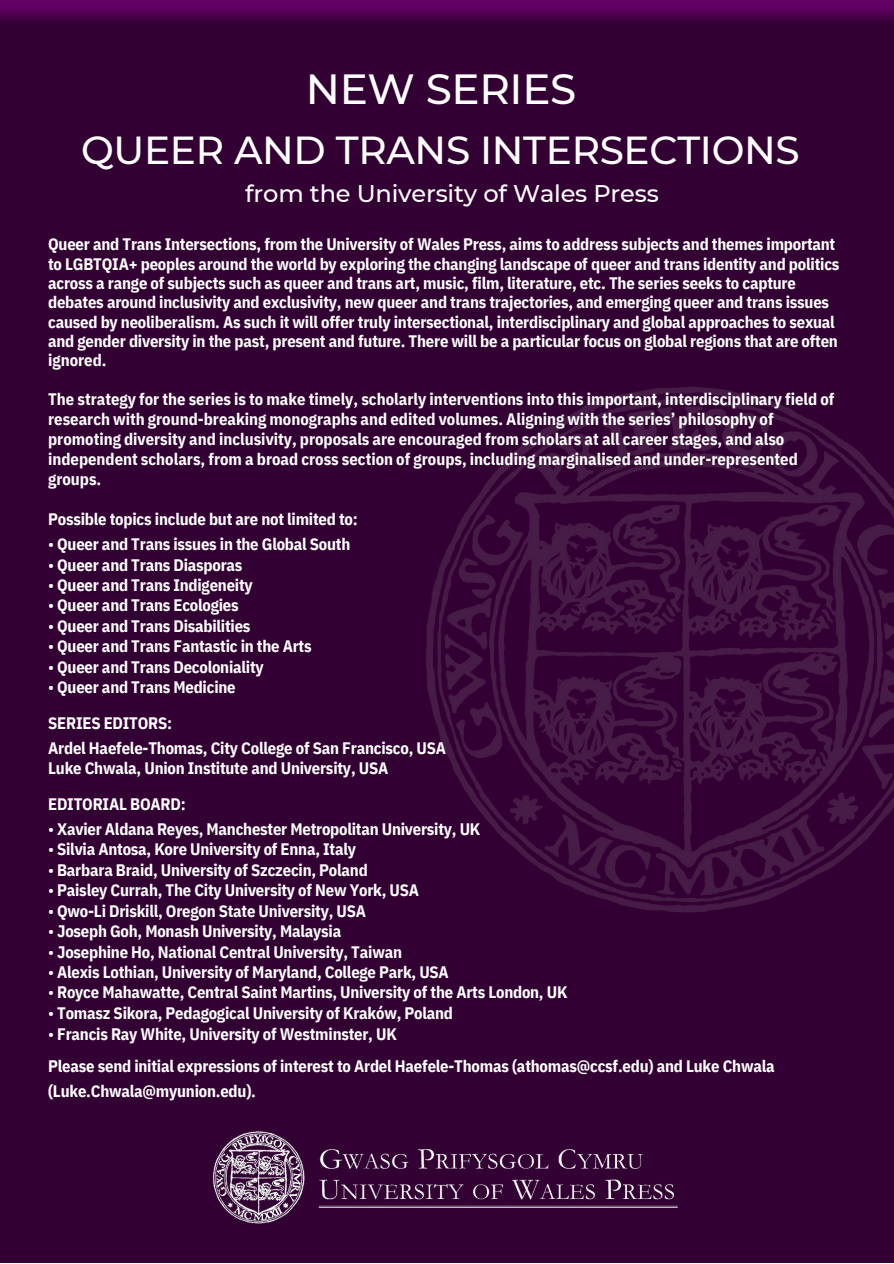
<style>
.page{position:relative;width:894px;height:1264px;background:#fff}
.page>*{position:absolute;margin:0;border:0;box-sizing:border-box;transform-origin:0 0}
.t1{font:500 42px "Montserrat";letter-spacing:-.01em;color:#fff}
.t2{font:500 39px "Montserrat";letter-spacing:-.01em;color:#fff}
.t3{font:500 24px "Montserrat";letter-spacing:-.01em;color:#fff}
.t4{font:700 16.65px/19.4px "IBM Plex Sans Cond";letter-spacing:-.015em;color:#fff}
.s1{font-weight:400}
</style>
<div class="page">
<div style="left:0;top:0;width:893px;height:1262px;background:#303"></div>
<img style="left:411px;top:374px;width:482px;height:551px">
<img style="left:203px;top:1116px;width:484px;height:128px">
<p class="t1" style="left:306px;top:63px;width:272px">NEW SERIES</p>
<p class="t2" style="left:81px;top:126px;width:720px">QUEER AND TRANS INTERSECTIONS</p>
<p class="t3" style="left:245px;top:179px;width:415px">from the University of Wales Press</p>
<p class="t4" style="left:48px;top:234px;width:792px">Queer and Trans Intersections, from the University of Wales Press, aims to address subjects and themes important to LGBTQIA+ peoples around the world by exploring the changing landscape of queer and trans identity and politics across a range of subjects such as queer and trans art, music, film, literature, etc. The series seeks to capture debates around inclusivity and exclusivity, new queer and trans trajectories, and emerging queer and trans issues caused by neoliberalism. As such it will offer truly intersectional, interdisciplinary and global approaches to sexual and gender diversity in the past, present and future. There will be a particular focus on global regions that are often ignored.</p>
<p class="t4" style="left:48px;top:388px;width:787px;line-height:20px">The strategy for the series is to make timely, scholarly interventions into this important, interdisciplinary field of research with ground-breaking monographs and edited volumes. Aligning with the series’ philosophy of promoting diversity and inclusivity, proposals are encouraged from scholars at all career stages, and also independent scholars, from a broad cross section of groups, including marginalised and under-represented groups.</p>
<p class="t4" style="left:48px;top:509px;width:311px">Possible topics include but are not limited to:</p>
<p class="t4" style="left:48px;top:534px;width:303px"><span class="s1">•</span> Queer and Trans issues in the Global South</p>
<p class="t4" style="left:48px;top:554px;width:196px"><span class="s1">•</span> Queer and Trans Diasporas</p>
<p class="t4" style="left:48px;top:575px;width:206px"><span class="s1">•</span> Queer and Trans Indigeneity</p>
<p class="t4" style="left:48px;top:595px;width:192px"><span class="s1">•</span> Queer and Trans Ecologies</p>
<p class="t4" style="left:48px;top:616px;width:204px"><span class="s1">•</span> Queer and Trans Disabilities</p>
<p class="t4" style="left:48px;top:636px;width:265px"><span class="s1">•</span> Queer and Trans Fantastic in the Arts</p>
<p class="t4" style="left:48px;top:656px;width:217px"><span class="s1">•</span> Queer and Trans Decoloniality</p>
<p class="t4" style="left:48px;top:677px;width:189px"><span class="s1">•</span> Queer and Trans Medicine</p>
<p class="t4" style="left:48px;top:713px;width:126px">SERIES EDITORS:</p>
<p class="t4" style="left:48px;top:738px;width:399px">Ardel Haefele-Thomas, City College of San Francisco, USA</p>
<p class="t4" style="left:48px;top:757px;width:341px">Luke Chwala, Union Institute and University, USA</p>
<p class="t4" style="left:48px;top:794px;width:139px">EDITORIAL BOARD:</p>
<p class="t4" style="left:48px;top:819px;width:433px"><span class="s1">•</span> Xavier Aldana Reyes, Manchester Metropolitan University, UK</p>
<p class="t4" style="left:48px;top:839px;width:309px"><span class="s1">•</span> Silvia Antosa, Kore University of Enna, Italy</p>
<p class="t4" style="left:48px;top:860px;width:321px"><span class="s1">•</span> Barbara Braid, University of Szczecin, Poland</p>
<p class="t4" style="left:48px;top:880px;width:372px"><span class="s1">•</span> Paisley Currah, The City University of New York, USA</p>
<p class="t4" style="left:48px;top:900px;width:319px"><span class="s1">•</span> Qwo-Li Driskill, Oregon State University, USA</p>
<p class="t4" style="left:48px;top:921px;width:294px"><span class="s1">•</span> Joseph Goh, Monash University, Malaysia</p>
<p class="t4" style="left:48px;top:941px;width:355px"><span class="s1">•</span> Josephine Ho, National Central University, Taiwan</p>
<p class="t4" style="left:48px;top:962px;width:402px"><span class="s1">•</span> Alexis Lothian, University of Maryland, College Park, USA</p>
<p class="t4" style="left:48px;top:982px;width:520px"><span class="s1">•</span> Royce Mahawatte, Central Saint Martins, University of the Arts London, UK</p>
<p class="t4" style="left:48px;top:1002px;width:406px"><span class="s1">•</span> Tomasz Sikora, Pedagogical University of Kraków, Poland</p>
<p class="t4" style="left:48px;top:1024px;width:350px"><span class="s1">•</span> Francis Ray White, University of Westminster, UK</p>
<p class="t4" style="left:48px;top:1056px;width:727px">Please send initial expressions of interest to Ardel Haefele-Thomas (athomas@ccsf.edu) and Luke Chwala</p>
<p class="t4" style="left:48px;top:1081px;width:209px">(Luke.Chwala@myunion.edu).</p>
</div>
